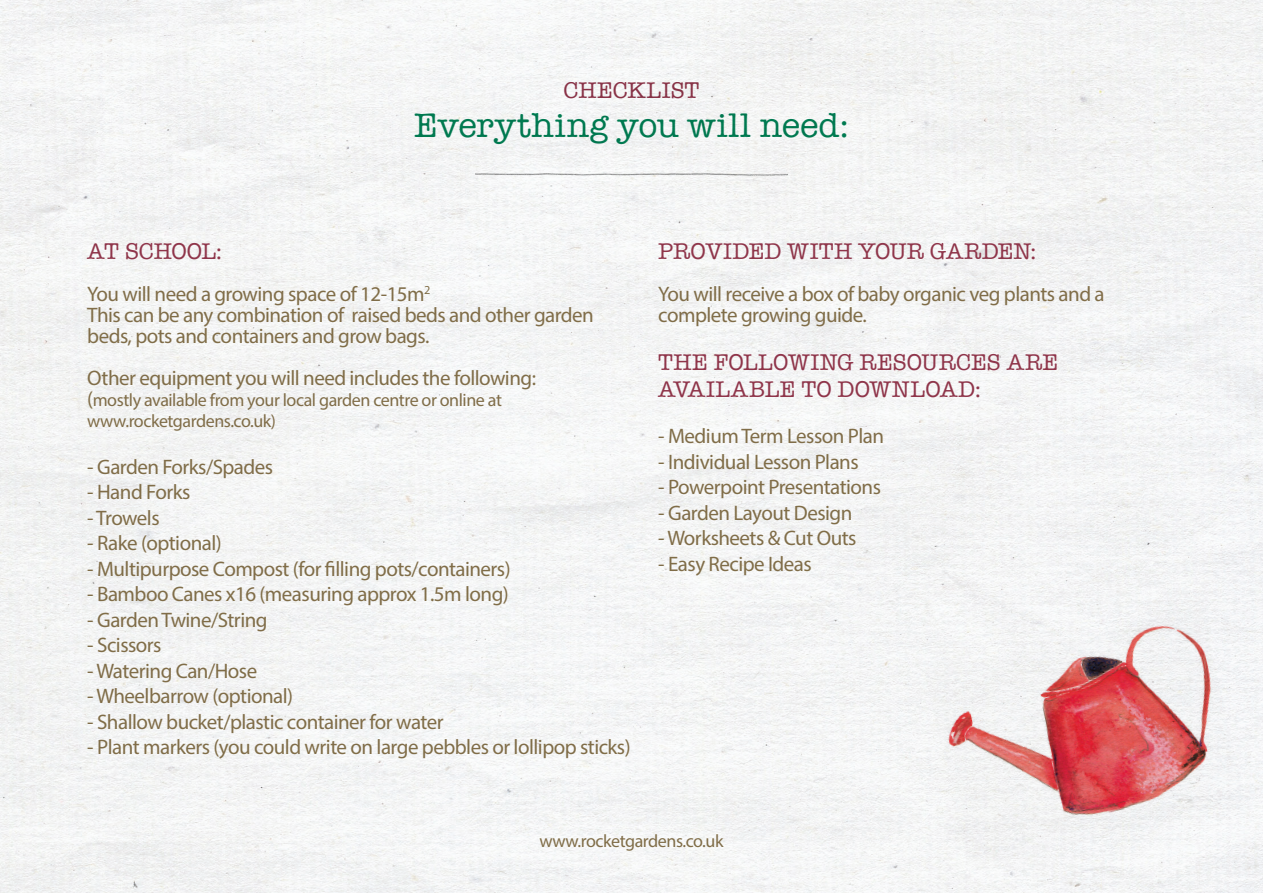
<style>
.page{position:relative;width:1263px;height:893px;background:#fff}
.page>*{position:absolute;margin:0;border:0;box-sizing:border-box;transform-origin:0 0}
.t1{font:34.95px "American Typewriter";letter-spacing:.015em;color:#007f54}
.t2{font:23.4px/27px "American Typewriter";color:#8f354a}
.t3{font:23.4px "American Typewriter";letter-spacing:-.025em;color:#8f354a}
.t4{font:21px/21px "Myriad Pro";letter-spacing:-.025em;color:#806d48}
.t5{font:18px/21px "Myriad Pro";letter-spacing:-.025em;color:#806d48}
.s1{font-size:21px}
</style>
<div class="page">
<img style="left:0;top:0;width:1263px;height:893px">
<img style="left:925px;top:611px;width:321px;height:255px">
<img style="left:475px;top:167px;width:313px;height:15px">
<p class="t2" style="left:563px;top:76px;width:137px">CHECKLIST</p>
<h1 class="t1" style="left:414px;top:99px;width:436px">Everything you will need:</h1>
<p class="t3" style="left:87px;top:233px;width:136px">AT SCHOOL:</p>
<p class="t4" style="left:87px;top:283px;width:508px">You will need a growing space of 12-15m<sup>2<br></sup>This can be any combination of raised beds and other garden beds, pots and containers and grow bags.</p>
<p class="t4" style="left:87px;top:367px;width:450px">Other equipment you will need includes the following:</p>
<p class="t5" style="left:87px;top:389px;width:416px"><span class="s1">(</span>mostly available from your local garden centre or online at www.rocketgardens.co.uk)</p>
<p class="t4" style="left:87px;top:456px;width:187px">- Garden Forks/Spades</p>
<p class="t4" style="left:87px;top:481px;width:105px">- Hand Forks</p>
<p class="t4" style="left:87px;top:507px;width:74px">- Trowels</p>
<p class="t4" style="left:87px;top:532px;width:136px">- Rake (optional)</p>
<p class="t4" style="left:87px;top:558px;width:425px">- Multipurpose Compost (for filling pots/containers)</p>
<p class="t4" style="left:87px;top:583px;width:423px">- Bamboo Canes x16 (measuring approx 1.5m long)</p>
<p class="t4" style="left:87px;top:609px;width:182px">- Garden Twine/String</p>
<p class="t4" style="left:87px;top:634px;width:76px">- Scissors</p>
<p class="t4" style="left:87px;top:660px;width:171px">- Watering Can/Hose</p>
<p class="t4" style="left:87px;top:685px;width:207px">- Wheelbarrow (optional)</p>
<p class="t4" style="left:87px;top:711px;width:358px">- Shallow bucket/plastic container for water</p>
<p class="t4" style="left:87px;top:736px;width:545px">- Plant markers (you could write on large pebbles or lollipop sticks)</p>
<p class="t2" style="left:658px;top:236px;width:380px">PROVIDED WITH YOUR GARDEN:</p>
<p class="t4" style="left:658px;top:283px;width:448px">You will receive a box of baby organic veg plants and a complete growing guide.</p>
<p class="t2" style="left:658px;top:347px;width:402px">THE FOLLOWING RESOURCES ARE<br>AVAILABLE TO DOWNLOAD:</p>
<p class="t4" style="left:658px;top:425px;width:227px">- Medium Term Lesson Plan</p>
<p class="t4" style="left:658px;top:451px;width:202px">- Individual Lesson Plans</p>
<p class="t4" style="left:658px;top:476px;width:224px">- Powerpoint Presentations</p>
<p class="t4" style="left:658px;top:502px;width:195px">- Garden Layout Design</p>
<p class="t4" style="left:658px;top:527px;width:200px">- Worksheets &amp; Cut Outs</p>
<p class="t4" style="left:658px;top:553px;width:155px">- Easy Recipe Ideas</p>
<p class="t5" style="left:539px;top:830px;width:186px">www.rocketgardens.co.uk</p>
</div>
